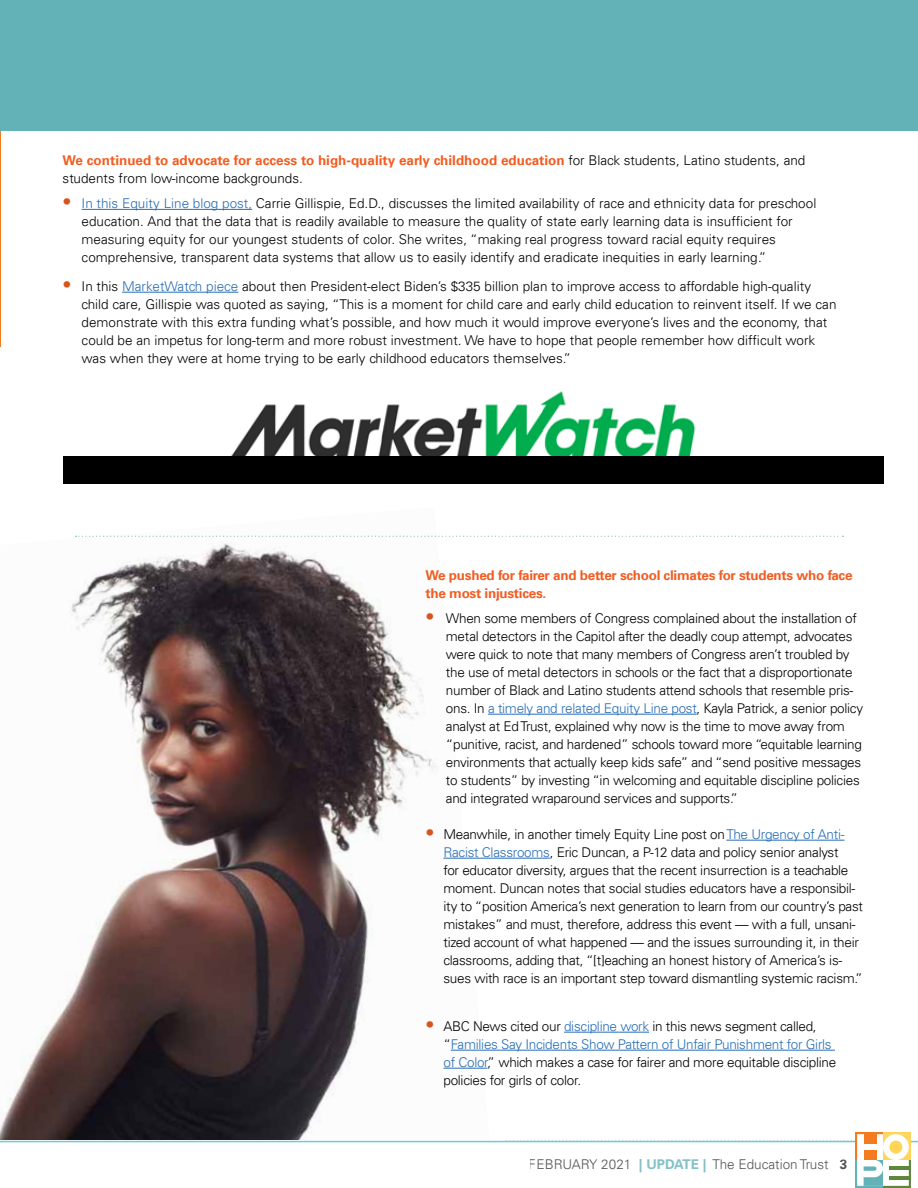
<style>
.page{position:relative;width:918px;height:1188px;background:#fff}
.page>*{position:absolute;margin:0;border:0;box-sizing:border-box;transform-origin:0 0}
.t1{font:300 13.5px/18px "Univers LT";letter-spacing:-.02em;color:#000}
.t2{font:300 13.5px/18px "Univers LT";color:#000}
.t3{font:700 13.5px/18px "Univers LT";letter-spacing:-.02em;color:#f15d22}
.t4{font:300 13.5px "Univers LT";color:#292829}
.s1{font-weight:700;color:#f15d22}
.s2{font-size:18px;color:#d9531e}
.s3{color:#266db6}
.s4{font-weight:700;color:#63b2b8}
.s5{font-weight:700}
</style>
<div class="page">
<img style="left:0;top:535px;width:491px;height:605px">
<img style="left:222px;top:392px;width:482px;height:157px">
<hr style="left:0;top:0;width:1px;height:347px;background:#f47b20">
<div style="left:1px;top:0;width:917px;height:131px;background:#63b2b8"></div>
<hr style="left:82px;top:209px;width:170px;height:1px;background:#266db6">
<hr style="left:122px;top:292px;width:116px;height:1px;background:#266db6">
<hr style="left:488px;top:714px;width:209px;height:1px;background:#266db6">
<hr style="left:726px;top:840px;width:118px;height:1px;background:#266db6">
<hr style="left:443px;top:858px;width:107px;height:1px;background:#266db6">
<hr style="left:564px;top:1032px;width:85px;height:1px;background:#266db6">
<hr style="left:451px;top:1050px;width:384px;height:1px;background:#266db6">
<hr style="left:443px;top:1068px;width:45px;height:1px;background:#266db6">
<svg style="left:76px;top:536px;width:767px;height:1px"></svg>
<div style="left:63px;top:457px;width:820px;height:27px;background:#000"></div>
<hr style="left:0;top:1141px;width:918px;height:1px;background:#72cbd2">
<svg style="left:109px;top:1132px;width:802px;height:56px"></svg>
<p class="t2" style="left:63px;top:152px;width:744px"><span class="s1">We continued to advocate for access to high-quality early childhood education</span> for Black students, Latino students, and students from low-income backgrounds.</p>
<p class="t2" style="left:82px;top:194px;width:736px;text-indent:-19px"><span class="s2">•</span> <span class="s3">In this Equity Line blog post,</span> Carrie Gillispie, Ed.D., discusses the limited availability of race and ethnicity data for preschool education. And that the data that is readily available to measure the quality of state early learning data is insufficient for measuring equity for our youngest students of color. She writes, “making real progress toward racial equity requires comprehensive, transparent data systems that allow us to easily identify and eradicate inequities in early learning.”</p>
<p class="t2" style="left:82px;top:277px;width:756px;text-indent:-19px"><span class="s2">•</span> In this <span class="s3">MarketWatch piece</span> about then President-elect Biden’s $335 billion plan to improve access to affordable high-quality child care, Gillispie was quoted as saying, “This is a moment for child care and early child education to reinvent itself. If we can demonstrate with this extra funding what’s possible, and how much it would improve everyone’s lives and the economy, that could be an impetus for long-term and more robust investment. We have to hope that people remember how difficult work was when they were at home trying to be early childhood educators themselves.”</p>
<p class="t3" style="left:426px;top:566px;width:429px">We pushed for fairer and better school climates for students who face the most injustices.</p>
<p class="t1" style="left:446px;top:609px;width:419px;text-indent:-20px"><span class="s2">•</span> When some members of Congress complained about the installation of metal detectors in the Capitol after the deadly coup attempt, advocates were quick to note that many members of Congress aren’t troubled by the use of metal detectors in schools or the fact that a disproportionate number of Black and Latino students attend schools that resemble pris&shy;ons. In <span class="s3">a timely and related Equity Line post</span>, Kayla Patrick, a senior policy analyst at Ed Trust, explained why now is the time to move away from “punitive, racist, and hardened” schools toward more “equitable learning environments that actually keep kids safe” and “send positive messages to students” by investing “in welcoming and equitable discipline policies and integrated wraparound services and supports.”</p>
<p class="t1" style="left:443px;top:825px;width:421px;text-indent:-18px"><span class="s2">•</span> Meanwhile, in another timely Equity Line post on <span class="s3">The Urgency of Anti-Racist Classrooms</span>, Eric Duncan, a P-12 data and policy senior analyst<br>for educator diversity, argues that the recent insurrection is a teachable moment. Duncan notes that social studies educators have a responsibil&shy;ity to “position America’s next generation to learn from our country’s past mistakes” and must, therefore, address this event — with a full, unsani&shy;tized account of what happened — and the issues surrounding it, in their classrooms, adding that, “[t]eaching an honest history of America’s is&shy;sues with race is an important step toward dismantling systemic racism.”</p>
<p class="t1" style="left:443px;top:1017px;width:394px;text-indent:-18px"><span class="s2">•</span> ABC News cited our <span class="s3">discipline work</span> in this news segment called, “<span class="s3">Families Say Incidents Show Pattern of Unfair Punishment for Girls of Color</span>,” which makes a case for fairer and more equitable discipline policies for girls of color.</p>
<p class="t4" style="left:529px;top:1156px;width:320px">FEBRUARY 2021 <span class="s4">| UPDATE |</span> The Education Trust <span class="s5">3</span></p>
</div>
